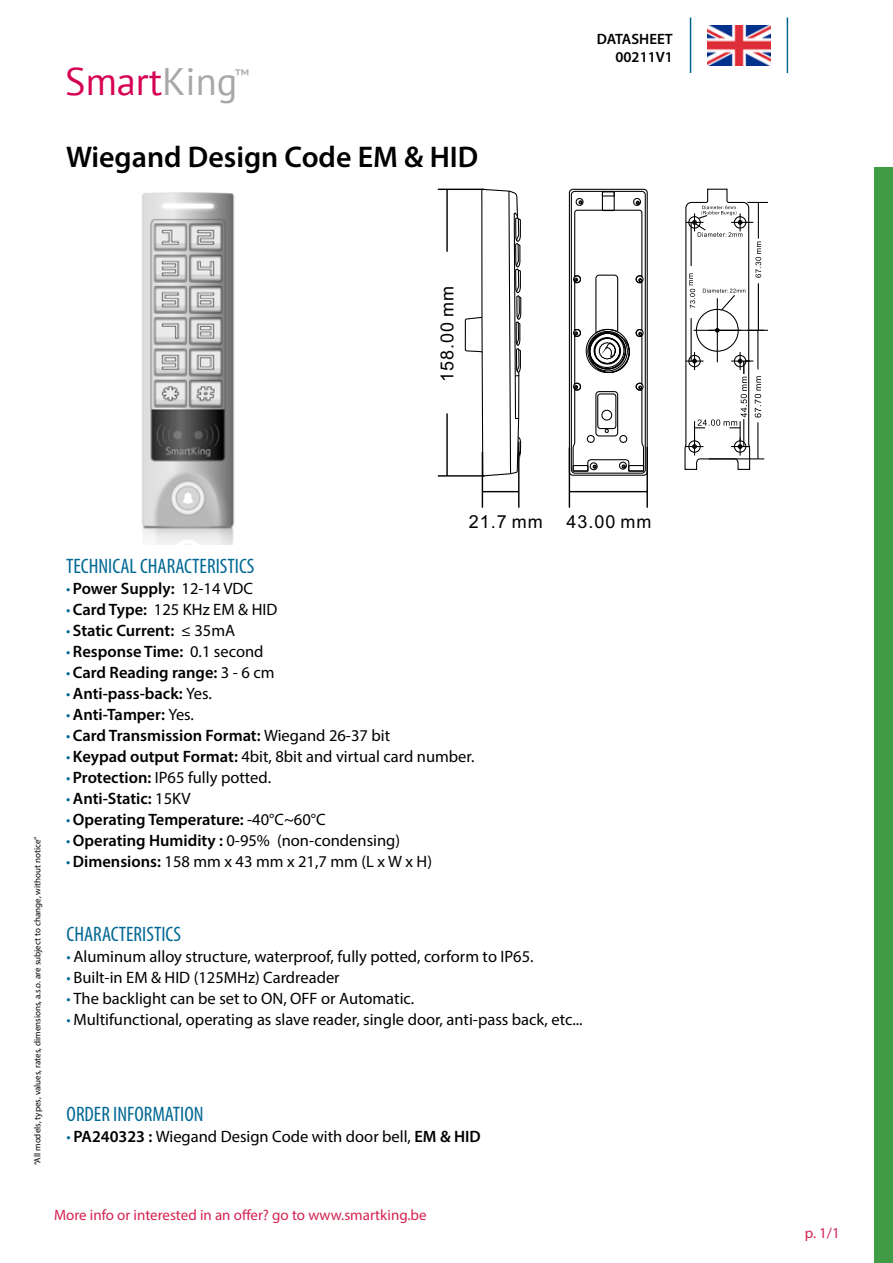
<style>
.page{position:relative;width:893px;height:1263px;background:#fff}
.page>*{position:absolute;margin:0;border:0;box-sizing:border-box;transform-origin:0 0}
.t1{font:38.4px "PT Sans";color:#d50054}
.t2{font:600 30px "Myriad Pro";color:#000}
.t3{font:condensed 21px "Myriad Pro";color:#006894}
.t4{font:18px "Arial";letter-spacing:.055em;color:#000}
.t5{font:16.5px "Myriad Pro";color:#000}
.t6{font:600 16.5px "Myriad Pro";color:#000}
.t7{font:16.5px "PT Sans";color:#a9a8a9}
.t8{font:15px "Myriad Pro";color:#d52253}
.t9{font:600 15px/18px "Myriad Pro";color:#000;text-align:right}
.t10{font:9px "Myriad Pro";color:#000}
.s1{color:#a9a8a9}
.s2{font-weight:400;font-stretch:condensed;color:#006894}
.s3{font-weight:400}
.s4{font-stretch:condensed;color:#006894}
.s5{font-weight:600}
</style>
<div class="page">
<hr style="left:787px;top:18px;width:1px;height:55px;background:#006794">
<hr style="left:690px;top:18px;width:1px;height:55px;background:#006794">
<img style="left:708px;top:25px;width:62px;height:40px">
<div style="left:874px;top:167px;width:19px;height:1096px;background:#3f9c45"></div>
<img style="left:141px;top:192px;width:94px;height:352px">
<svg style="left:684px;top:188px;width:84px;height:282px"></svg>
<div style="left:569px;top:189px;width:79px;height:287px;border:1px solid #000;border-radius:3px"></div>
<div style="left:571px;top:191px;width:75px;height:283px;border:1px solid #000;border-radius:3px"></div>
<svg style="left:572px;top:191px;width:72px;height:281px"></svg>
<div style="left:573px;top:465px;width:15px;height:7px;border:1px solid #000"></div>
<div style="left:628px;top:465px;width:16px;height:7px;border:1px solid #000"></div>
<svg style="left:464px;top:188px;width:58px;height:289px"></svg>
<hr style="left:569px;top:448px;width:1px;height:60px;background:#000">
<hr style="left:646px;top:447px;width:2px;height:61px;background:#000">
<hr style="left:569px;top:491px;width:78px;height:1px;background:#000">
<hr style="left:438px;top:189px;width:46px;height:1px;background:#000">
<hr style="left:438px;top:475px;width:46px;height:2px;background:#000">
<hr style="left:446px;top:189px;width:2px;height:63px;background:#000">
<hr style="left:482px;top:452px;width:1px;height:56px;background:#000">
<hr style="left:518px;top:442px;width:1px;height:66px;background:#000">
<hr style="left:482px;top:491px;width:37px;height:1px;background:#000">
<hr style="left:446px;top:413px;width:2px;height:63px;background:#000">
<hr style="left:691px;top:318px;width:1px;height:44px;background:#000">
<h1 class="t1" style="left:65px;top:57px;width:174px">Smart<span class="s1">King</span></h1>
<p class="t7" style="left:234px;top:64px;width:16px">™</p>
<h2 class="t2" style="left:66px;top:138px;width:414px">Wiegand Design Code EM &amp; HID</h2>
<p class="t4" style="left:435px;top:382px;width:97px;rotate:-90deg">158.00 mm</p>
<p class="t9" style="left:597px;top:30px;width:78px">DATASHEET<br>00211V1</p>
<p class="t10" style="left:32px;top:1165px;width:330px;rotate:-90deg">“All models, types, values, rates, dimensions, a.s.o. are subject to change, without notice”</p>
<p class="t4" style="left:469px;top:510px;width:75px">21.7 mm</p>
<p class="t3" style="left:66px;top:554px;width:190px">TECHNICAL CHARACTERISTICS</p>
<p class="t6" style="left:66px;top:578px;width:189px"><span class="s2">•</span> Power Supply: <span class="s3">12-14 VDC</span></p>
<p class="t5" style="left:66px;top:599px;width:213px"><span class="s4">•</span> <span class="s5">Card Type:</span> 125 KHz EM &amp; HID</p>
<p class="t6" style="left:66px;top:620px;width:171px"><span class="s2">•</span> Static Current: <span class="s3">≤ 35mA</span></p>
<p class="t6" style="left:66px;top:641px;width:199px"><span class="s2">•</span> Response Time: <span class="s3">0.1 second</span></p>
<p class="t6" style="left:66px;top:662px;width:210px"><span class="s2">•</span> Card Reading range: <span class="s3">3 - 6 cm</span></p>
<p class="t6" style="left:66px;top:683px;width:147px"><span class="s2">•</span> Anti-pass-back: <span class="s3">Yes.</span></p>
<p class="t6" style="left:66px;top:704px;width:129px"><span class="s2">•</span> Anti-Tamper: <span class="s3">Yes.</span></p>
<p class="t6" style="left:66px;top:725px;width:326px"><span class="s2">•</span> Card Transmission Format: <span class="s3">Wiegand 26-37 bit</span></p>
<p class="t5" style="left:66px;top:746px;width:410px"><span class="s4">•</span> <span class="s5">Keypad output Format:</span> 4bit, 8bit and virtual card number.</p>
<p class="t5" style="left:66px;top:767px;width:207px"><span class="s4">•</span> <span class="s5">Protection:</span> IP65 fully potted.</p>
<p class="t6" style="left:66px;top:788px;width:126px"><span class="s2">•</span> Anti-Static: <span class="s3">15KV</span></p>
<p class="t6" style="left:66px;top:809px;width:261px"><span class="s2">•</span> Operating Temperature: <span class="s3">-40°C~60°C</span></p>
<p class="t5" style="left:66px;top:831px;width:336px"><span class="s4">•</span> <span class="s5">Operating Humidity :</span> 0-95% (non-condensing)</p>
<p class="t5" style="left:66px;top:852px;width:367px"><span class="s4">•</span> <span class="s5">Dimensions:</span> 158 mm x 43 mm x 21,7 mm (L x W x H)</p>
<p class="t4" style="left:566px;top:510px;width:86px">43.00 mm</p>
<p class="t3" style="left:67px;top:921px;width:116px">CHARACTERISTICS</p>
<p class="t5" style="left:67px;top:946px;width:468px"><span class="s4">•</span> Aluminum alloy structure, waterproof, fully potted, corform to IP65.</p>
<p class="t5" style="left:67px;top:967px;width:275px"><span class="s4">•</span> Built-in EM &amp; HID (125MHz) Cardreader</p>
<p class="t5" style="left:67px;top:988px;width:349px"><span class="s4">•</span> The backlight can be set to ON, OFF or Automatic.</p>
<p class="t5" style="left:67px;top:1009px;width:517px"><span class="s4">•</span> Multifunctional, operating as slave reader, single door, anti-pass back, etc...</p>
<p class="t3" style="left:67px;top:1102px;width:138px">ORDER INFORMATION</p>
<p class="t5" style="left:67px;top:1127px;width:416px"><span class="s4">•</span> <span class="s5">PA240323 :</span> Wiegand Design Code with door bell, <span class="s5">EM &amp; HID</span></p>
<p class="t8" style="left:54px;top:1206px;width:374px">More info or interested in an offer? go to www.smartking.be</p>
<p class="t8" style="left:805px;top:1224px;width:36px">p. 1/1</p>
</div>
